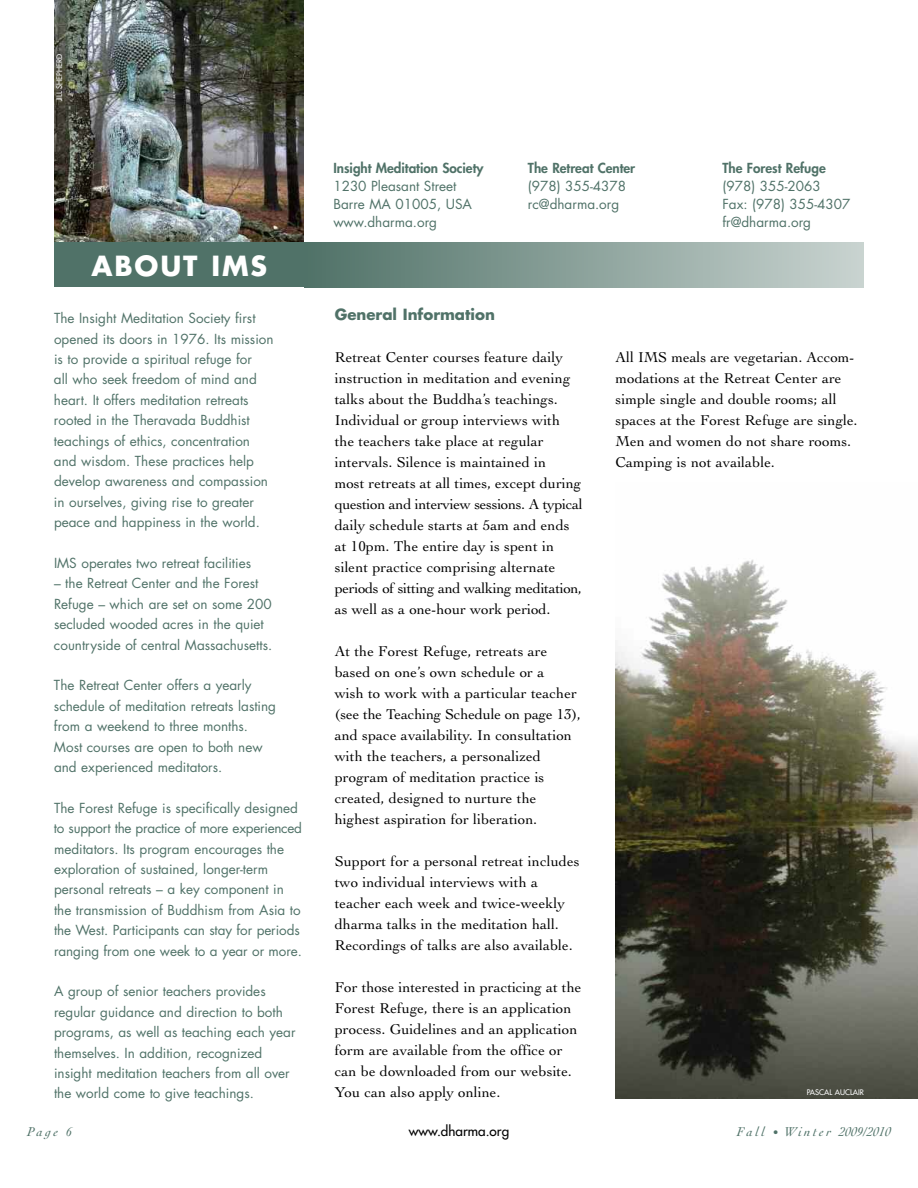
<style>
.page{position:relative;width:918px;height:1188px;background:#fff}
.page>*{position:absolute;margin:0;border:0;box-sizing:border-box;transform-origin:0 0}
.t1{font:700 27px "Futura";letter-spacing:.07em;color:#fff}
.t2{font:15px/21px "Cochin";letter-spacing:.005em;color:#000}
.t3{font:700 15px "Futura";color:#507268}
.t4{font:13.5px/20.4px "Futura";color:#507268}
.t5{font:800 13.5px "Futura";color:#507268}
.t6{font:italic 13.5px "Cochin";letter-spacing:.175em;color:#507268}
.t7{font:13.5px "Futura";color:#000}
.t8{font:7.5px "Futura";color:#fff}
.s1{font-size:11.7px}
</style>
<div class="page">
<img style="left:54px;top:0;width:250px;height:242px">
<div style="left:305px;top:242px;width:559px;height:45px;background:linear-gradient(to right,#507268,#c9d4d1)"></div>
<div style="left:54px;top:242px;width:252px;height:45px;background:#507268"></div>
<img style="left:616px;top:559px;width:302px;height:540px">
<p class="t8" style="left:56px;top:101px;width:49px;rotate:-90deg">JILL SHEPHERD</p>
<h1 class="t1" style="left:92px;top:254px;width:177px">ABOUT IMS</h1>
<p class="t4" style="left:54px;top:309px;width:221px">The Insight Meditation Society first opened its doors in 1976. Its mission is to provide a spiritual refuge for<br>all who seek freedom of mind and heart. It offers meditation retreats rooted in the Theravada Buddhist teachings of ethics, concentration and wisdom. These practices help develop awareness and compassion in ourselves, giving rise to greater peace and happiness in the world.</p>
<p class="t4" style="left:54px;top:554px;width:199px">IMS operates two retreat facilities</p>
<p class="t4" style="left:54px;top:574px;width:220px">– the Retreat Center and the Forest Refuge – which are set on some 200 secluded wooded acres in the quiet countryside of central Massachusetts.</p>
<p class="t4" style="left:54px;top:676px;width:224px">The Retreat Center offers a yearly schedule of meditation retreats lasting from a weekend to three months.<br>Most courses are open to both new and experienced meditators.</p>
<p class="t4" style="left:54px;top:799px;width:250px">The Forest Refuge is specifically designed to support the practice of more experienced meditators. Its program encourages the exploration of sustained, longer-term personal retreats – a key component in the transmission of Buddhism from Asia to the West. Participants can stay for periods ranging from one week to a year or more.</p>
<p class="t4" style="left:54px;top:982px;width:243px">A group of senior teachers provides regular guidance and direction to both programs, as well as teaching each year themselves. In addition, recognized insight meditation teachers from all over the world come to give teachings.</p>
<p class="t5" style="left:333px;top:162px;width:152px">Insight Meditation Society</p>
<p class="t4" style="left:333px;top:179px;width:140px;line-height:18px">1230 Pleasant Street<br>Barre MA 01005, USA www.dharma.org</p>
<p class="t5" style="left:528px;top:162px;width:109px">The Retreat Center</p>
<p class="t4" style="left:528px;top:179px;width:100px;line-height:18px">(978) 355-4378 rc@dharma.org</p>
<p class="t5" style="left:723px;top:162px;width:105px">The Forest Refuge</p>
<p class="t4" style="left:723px;top:179px;width:129px;line-height:18px">(978) 355-2063<br>Fax: (978) 355-4307 fr@dharma.org</p>
<p class="t3" style="left:335px;top:308px;width:162px">General Information</p>
<p class="t2" style="left:335px;top:348px;width:249px">Retreat Center courses feature daily instruction in meditation and evening talks about the Buddha’s teachings.<br>Individual or group interviews with the teachers take place at regular intervals. Silence is maintained in<br>most retreats at all times, except during question and interview sessions. A typical daily schedule starts at 5am and ends at 10pm. The entire day is spent in silent practice comprising alternate periods of sitting and walking meditation, as well as a one-hour work period.</p>
<p class="t2" style="left:335px;top:642px;width:248px">At the Forest Refuge, retreats are based on one’s own schedule or a<br>wish to work with a particular teacher (see the Teaching Schedule on page 13), and space availability. In consultation with the teachers, a personalized program of meditation practice is created, designed to nurture the highest aspiration for liberation.</p>
<p class="t2" style="left:335px;top:852px;width:246px">Support for a personal retreat includes two individual interviews with a teacher each week and twice-weekly dharma talks in the meditation hall.<br>Recordings of talks are also available.</p>
<p class="t2" style="left:335px;top:978px;width:248px">For those interested in practicing at the Forest Refuge, there is an application process. Guidelines and an application form are available from the office or can be downloaded from our website.<br>You can also apply online.</p>
<p class="t2" style="left:616px;top:348px;width:244px">All IMS meals are vegetarian. Accom&shy;modations at the Retreat Center are simple single and double rooms; all spaces at the Forest Refuge are single.<br>Men and women do not share rooms.<br>Camping is not available.</p>
<p class="t8" style="left:807px;top:1089px;width:59px">PASCAL AUCLAIR</p>
<p class="t6" style="left:27px;top:1126px;width:47px">Page 6</p>
<p class="t7" style="left:409px;top:1124px;width:102px">www.dharma.org</p>
<p class="t6" style="left:737px;top:1126px;width:156px">Fall <span class="s1">•</span> Winter 2009/2010</p>
</div>
